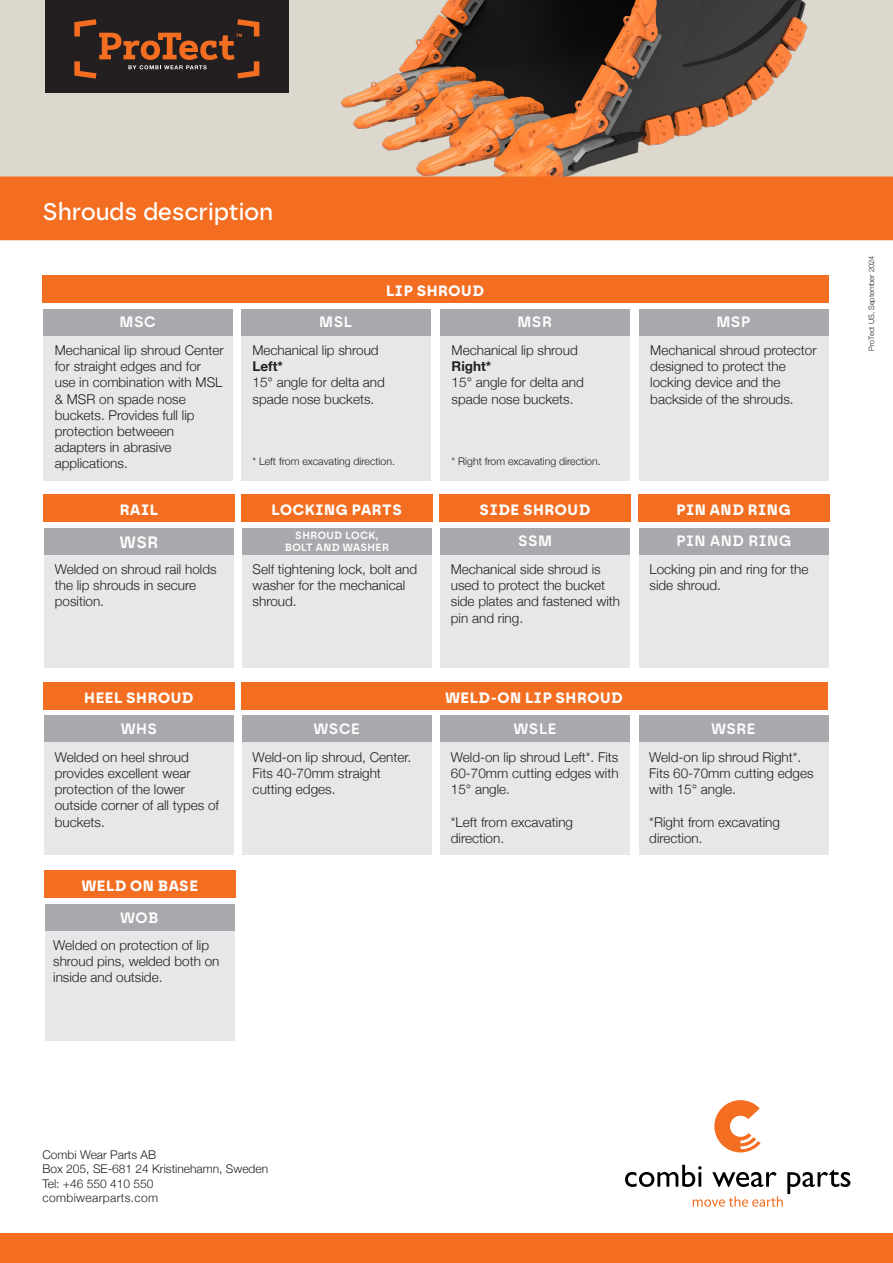
<style>
.page{position:relative;width:893px;height:1263px;background:#fff}
.page>*{position:absolute;margin:0;border:0;box-sizing:border-box;transform-origin:0 0}
.sheet_sidhuvud_-_kopia{font:500 24px "Borna";color:#fff}
.t1{font:600 16.5px "Borna";color:#fff}
.t2{font:700 15px "Borna";letter-spacing:.04em;color:#fff}
.t3{font:600 15px "Borna";letter-spacing:.04em;color:#fff}
.t4{font:300 13.5px/16.2px "Helvetica Neue";color:#231f20}
.t5{font:700 13.5px "Helvetica Neue";color:#231f20}
.t6{font:300 12px/14.4px "Helvetica Neue";color:#231f20}
.t7{font:300 10.5px "Helvetica Neue";color:#231f20}
.t8{font:600 10.5px/12px "Borna";letter-spacing:.04em;color:#fff;text-align:center}
.t9{font:300 7.5px "Helvetica Neue";color:#231f20}
</style>
<div class="page">
<div style="left:0;top:0;width:893px;height:240px;background:#dcd8ce"></div>
<img style="left:229px;top:0;width:579px;height:176px">
<div style="left:0;top:1233px;width:893px;height:30px;background:#f36e21"></div>
<svg style="left:714px;top:1100px;width:47px;height:52px"></svg>
<svg style="left:625px;top:1165px;width:225px;height:42px"></svg>
<div style="left:0;top:176px;width:893px;height:64px;background:#f36e21"></div>
<div style="left:45px;top:0;width:244px;height:92px;background:#231f20"></div>
<svg style="left:74px;top:19px;width:185px;height:60px"></svg>
<div style="left:43px;top:310px;width:190px;height:170px;background:#e6e7e9"></div>
<div style="left:241px;top:310px;width:190px;height:170px;background:#e6e7e9"></div>
<div style="left:639px;top:310px;width:190px;height:170px;background:#e6e7e9"></div>
<div style="left:242px;top:716px;width:190px;height:139px;background:#e6e7e9"></div>
<div style="left:440px;top:716px;width:190px;height:139px;background:#e6e7e9"></div>
<div style="left:638px;top:716px;width:190px;height:139px;background:#e6e7e9"></div>
<div style="left:43px;top:309px;width:190px;height:26px;background:#a8a9ad"></div>
<div style="left:242px;top:716px;width:190px;height:26px;background:#a8a9ad"></div>
<div style="left:43px;top:276px;width:786px;height:27px;background:#f36e21"></div>
<div style="left:241px;top:682px;width:587px;height:28px;background:#f36e21"></div>
<div style="left:440px;top:716px;width:190px;height:26px;background:#a8a9ad"></div>
<div style="left:241px;top:309px;width:190px;height:26px;background:#a8a9ad"></div>
<div style="left:638px;top:716px;width:190px;height:26px;background:#a8a9ad"></div>
<div style="left:639px;top:309px;width:190px;height:26px;background:#a8a9ad"></div>
<div style="left:45px;top:904px;width:190px;height:137px;background:#e6e7e9"></div>
<div style="left:440px;top:310px;width:190px;height:170px;background:#e6e7e9"></div>
<div style="left:44px;top:529px;width:190px;height:138px;background:#e6e7e9"></div>
<div style="left:44px;top:528px;width:190px;height:26px;background:#a8a9ad"></div>
<div style="left:43px;top:495px;width:192px;height:27px;background:#f36e21"></div>
<div style="left:44px;top:716px;width:190px;height:139px;background:#e6e7e9"></div>
<div style="left:44px;top:716px;width:190px;height:26px;background:#a8a9ad"></div>
<div style="left:43px;top:682px;width:192px;height:28px;background:#f36e21"></div>
<div style="left:242px;top:529px;width:190px;height:138px;background:#e6e7e9"></div>
<div style="left:242px;top:528px;width:190px;height:26px;background:#a8a9ad"></div>
<div style="left:241px;top:495px;width:191px;height:27px;background:#f36e21"></div>
<div style="left:440px;top:529px;width:190px;height:138px;background:#e6e7e9"></div>
<div style="left:440px;top:528px;width:190px;height:26px;background:#a8a9ad"></div>
<div style="left:439px;top:495px;width:192px;height:27px;background:#f36e21"></div>
<div style="left:639px;top:529px;width:190px;height:138px;background:#e6e7e9"></div>
<div style="left:639px;top:528px;width:190px;height:26px;background:#a8a9ad"></div>
<div style="left:638px;top:495px;width:191px;height:27px;background:#f36e21"></div>
<div style="left:440px;top:309px;width:190px;height:26px;background:#a8a9ad"></div>
<div style="left:45px;top:904px;width:190px;height:27px;background:#a8a9ad"></div>
<div style="left:44px;top:870px;width:192px;height:28px;background:#f36e21"></div>
<p class="sheet_sidhuvud_-_kopia" style="left:43px;top:197px;width:232px">Shrouds description</p>
<p class="t3" style="left:120px;top:313px;width:38px">MSC</p>
<p class="t3" style="left:319px;top:313px;width:34px">MSL</p>
<p class="t2" style="left:386px;top:281px;width:99px">LIP SHROUD</p>
<p class="t3" style="left:517px;top:313px;width:36px">MSR</p>
<p class="t4" style="left:55px;top:341px;width:170px">Mechanical lip shroud Center</p>
<p class="t4" style="left:55px;top:357px;width:169px">for straight edges and for use in combination with MSL &amp; MSR on spade nose buckets. Provides full lip protection betweeen adapters in abrasive applications.</p>
<p class="t2" style="left:120px;top:500px;width:40px">RAIL</p>
<p class="t1" style="left:120px;top:532px;width:40px">WSR</p>
<p class="t4" style="left:55px;top:560px;width:163px">Welded on shroud rail holds the lip shrouds in secure position.</p>
<p class="t4" style="left:253px;top:341px;width:128px">Mechanical lip shroud</p>
<p class="t5" style="left:253px;top:356px;width:32px">Left*</p>
<p class="t4" style="left:253px;top:373px;width:134px">15° angle for delta and spade nose buckets.</p>
<p class="t7" style="left:253px;top:452px;width:144px">* Left from excavating direction.</p>
<p class="t2" style="left:272px;top:500px;width:132px">LOCKING PARTS</p>
<p class="t8" style="left:285px;top:529px;width:106px">SHROUD LOCK,<br>BOLT AND WASHER</p>
<p class="t4" style="left:253px;top:560px;width:166px">Self tightening lock, bolt and washer for the mechanical shroud.</p>
<p class="t2" style="left:84px;top:688px;width:111px">HEEL SHROUD</p>
<p class="t3" style="left:121px;top:720px;width:38px">WHS</p>
<p class="t4" style="left:55px;top:748px;width:166px">Welded on heel shroud provides excellent wear protection of the lower outside corner of all types of buckets.</p>
<p class="t2" style="left:82px;top:877px;width:118px">WELD ON BASE</p>
<p class="t3" style="left:120px;top:909px;width:39px">WOB</p>
<p class="t4" style="left:53px;top:936px;width:168px">Welded on protection of lip shroud pins, welded both on inside and outside.</p>
<p class="t3" style="left:314px;top:720px;width:47px">WSCE</p>
<p class="t4" style="left:253px;top:748px;width:160px">Weld-on lip shroud, Center.<br>Fits 40-70mm straight cutting edges.</p>
<p class="t4" style="left:452px;top:341px;width:128px">Mechanical lip shroud</p>
<p class="t5" style="left:452px;top:356px;width:41px">Right*</p>
<p class="t4" style="left:452px;top:373px;width:134px">15° angle for delta and spade nose buckets.</p>
<p class="t7" style="left:452px;top:452px;width:150px">* Right from excavating direction.</p>
<p class="t2" style="left:480px;top:500px;width:112px">SIDE SHROUD</p>
<p class="t3" style="left:518px;top:532px;width:36px">SSM</p>
<p class="t4" style="left:451px;top:560px;width:171px">Mechanical side shroud is used to protect the bucket side plates and fastened with pin and ring.</p>
<p class="t2" style="left:445px;top:688px;width:179px">WELD-ON LIP SHROUD</p>
<p class="t3" style="left:514px;top:720px;width:44px">WSLE</p>
<p class="t4" style="left:451px;top:748px;width:169px;text-align:justify">Weld-on lip shroud Left*. Fits 60-70mm cutting edges with 15° angle.</p>
<p class="t4" style="left:451px;top:813px;width:124px">*Left from excavating direction.</p>
<p class="t3" style="left:716px;top:313px;width:35px">MSP</p>
<p class="t4" style="left:650px;top:341px;width:168px">Mechanical shroud protector designed to protect the locking device and the backside of the shrouds.</p>
<p class="t2" style="left:676px;top:500px;width:116px">PIN AND RING</p>
<p class="t3" style="left:676px;top:532px;width:116px">PIN AND RING</p>
<p class="t4" style="left:649px;top:560px;width:161px">Locking pin and ring for the side shroud.</p>
<p class="t3" style="left:711px;top:720px;width:46px">WSRE</p>
<p class="t4" style="left:649px;top:748px;width:166px">Weld-on lip shroud Right*.<br>Fits 60-70mm cutting edges with 15° angle.</p>
<p class="t4" style="left:649px;top:813px;width:132px">*Right from excavating direction.</p>
<p class="t9" style="left:865px;top:351px;width:97px;rotate:-90deg">ProTect US, September 2024</p>
<p class="t6" style="left:43px;top:1146px;width:227px">Combi Wear Parts AB<br>Box 205, SE-681 24 Kristinehamn, Sweden<br>Tel: +46 550 410 550 combiwearparts.com</p>
</div>
